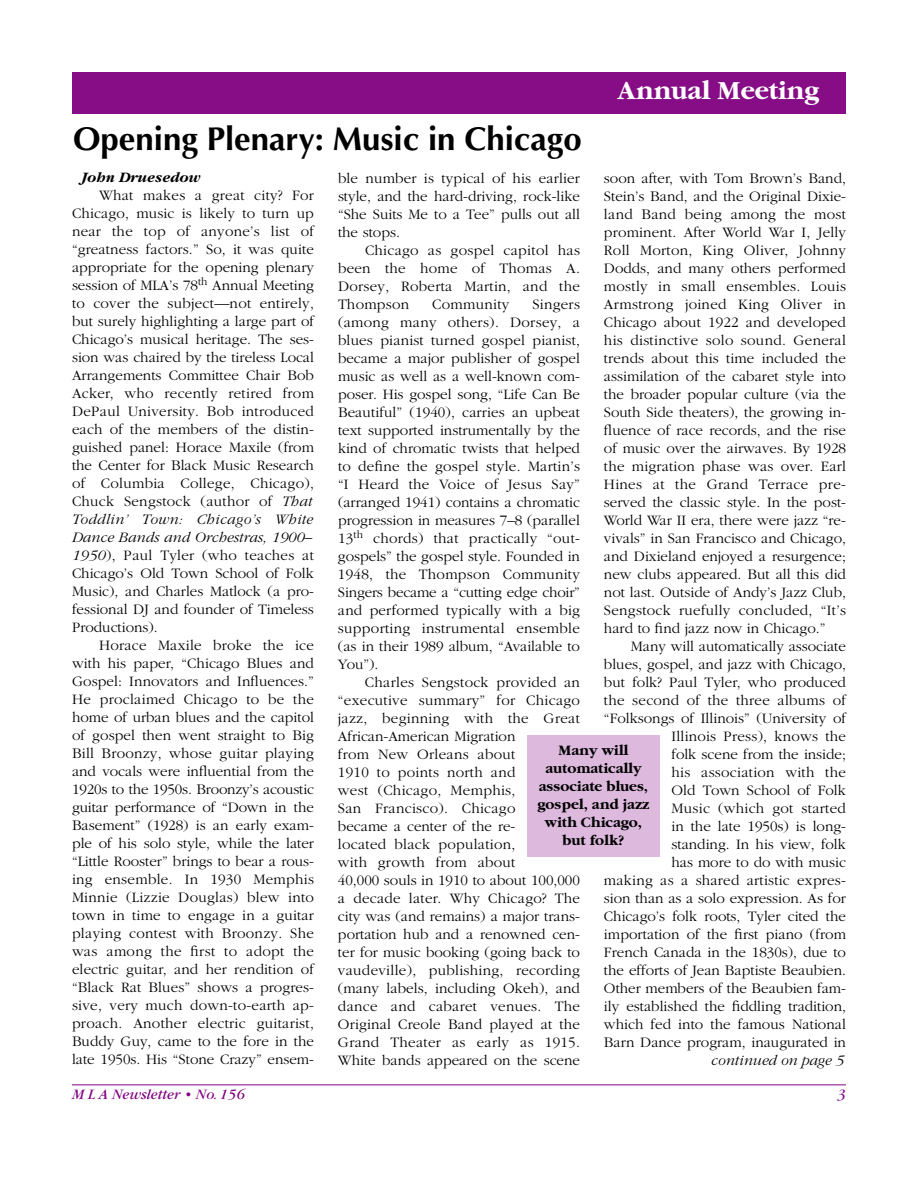
<style>
.page{position:relative;width:918px;height:1188px;background:#fff}
.page>*{position:absolute;margin:0;border:0;box-sizing:border-box;transform-origin:0 0}
.t1{font:700 33px "Optima";color:#000}
.t2{font:700 27px "Garamond";color:#fff}
.t3{font:300 15px/18px "Garamond";color:#000;text-align:justify}
.t4{font:300 15px/18px "Garamond";letter-spacing:.02em;color:#000}
.t5{font:700 15px/18px "Garamond";color:#000;text-align:center}
.t6{font:italic 15px "Garamond";color:#800080}
.t7{font:italic 300 15px "Garamond";color:#000}
.t8{font:italic 700 15px "Garamond";color:#000}
.s1{font-style:italic}
</style>
<div class="page">
<hr style="left:72px;top:1084px;width:774px;height:1px;background:#800080">
<div style="left:72px;top:72px;width:774px;height:42px;background:#860d86"></div>
<div style="left:527px;top:735px;width:133px;height:122px;background:#ddbadd"></div>
<h1 class="t1" style="left:73px;top:126px;width:510px">Opening Plenary: Music in Chicago</h1>
<h2 class="t2" style="left:618px;top:80px;width:203px">Annual Meeting</h2>
<p class="t8" style="left:81px;top:172px;width:121px">John Druesedow</p>
<p class="t3" style="left:72px;top:188px;width:244px;text-indent:27px">What makes a great city? For Chicago, music is likely to turn up near the top of anyone’s list of “greatness factors.” So, it was quite appropriate for the opening plenary session of MLA’s 78<sup>th</sup> Annual Meeting to cover the subject—not entirely, but surely highlighting a large part of Chicago’s musical heritage. The ses&shy;sion was chaired by the tireless Local Arrangements Commit tee Chair Bob Acker, who recently retired from DePaul University. Bob introduced each of the members of the distin&shy;guished panel: Horace Maxile (from the Center for Black Music Research of Columbia College, Chicago), Chuck Sengstock (author of <span class="s1">That Toddlin’ Town: Chicago’s White Dance Bands and Orchestras, 1900– 1950</span>), Paul Tyler (who teaches at Chicago’s Old Town School of Folk Music), and Charles Matlock (a pro&shy;fessional DJ and founder of Timeless Productions).</p>
<p class="t3" style="left:72px;top:638px;width:244px;text-indent:27px">Horace Maxile broke the ice with his paper, “Chicago Blues and Gospel: Innovators and Influences.” He proclaimed Chicago to be the home of urban blues and the capitol of gospel then went straight to Big Bill Broonzy, whose guitar playing and vocals were influential from the 1920s to the 1950s. Broonzy’s acoustic guitar performance of “Down in the Basement” (1928) is an early exam&shy;ple of his solo style, while the later “Little Rooster” brings to bear a rous&shy;ing ensemble. In 1930 Memphis Minnie (Lizzie Douglas) blew into town in time to engage in a guitar playing contest with Broonzy. She was among the first to adopt the electric guitar, and her rendition of “Black Rat Blues” shows a progres&shy;sive, very much down-to-earth ap&shy;proach. Another electric guitarist, Buddy Guy, came to the fore in the late 1950s. His “Stone Crazy” ensem-</p>
<p class="t3" style="left:338px;top:170px;width:244px">ble number is typical of his earlier style, and the hard-driving, rock-like “She Suits Me to a Tee” pulls out all the stops.</p>
<p class="t3" style="left:338px;top:242px;width:244px;text-indent:27px">Chicago as gospel capitol has been the home of Thomas A.<br>Dorsey, Roberta Martin, and the Thompson</p>
<p class="t3" style="left:604px;top:170px;width:244px">soon after, with Tom Brown’s Band, Stein’s Band, and the Original Dixie - land Band being among the most prominent. After World War I, Jelly Roll Morton, King Oliver, Johnny Dodds, and many others performed mostly in small ensembles. Louis Armstrong joined King Oliver in Chicago about 1922 and developed his distinctive solo sound. General trends about this time included the assimilation of the cabaret style into the broader popular culture (via the South Side theaters), the growing in&shy;fluence of race records, and the rise of music over the airwaves. By 1928 the migration phase was over. Earl Hines at the Grand Terrace pre&shy;served the classic style. In the post-World War II era, there were jazz “re&shy;vivals” in San Francisco and Chicago, and Dixieland enjoyed a resurgence; new clubs appeared. But all this did not last. Outside of Andy’s Jazz Club, Sengstock ruefully concluded, “It’s hard to find jazz now in Chicago.”</p>
<p class="t3" style="left:604px;top:638px;width:244px;text-align:right">Many will automatically associate blues, gospel, and jazz with Chicago, but folk? Paul Tyler, who produced the second of the three albums of “Folksongs of Illinois” (University of<br>Illinois Press), knows the<br>folk scene from the inside;<br>his association with the<br>Old Town School of Folk<br>Music (which got started<br>in the late 1950s) is long-<br>standing. In his view, folk<br>has more to do with music<br>making as a shared artistic expres&shy;sion than as a solo expression. As for<br>Chicago’s folk roots, Tyler cited the importation of the first piano (from<br>French Canada in the 1830s), due to the efforts of Jean Baptiste Beaubien.<br>Other members of the Beaubien fam&shy;ily established the fiddling tradition, which fed into the famous National<br>Barn Dance program, inaugurated in</p>
<p class="t7" style="left:711px;top:1054px;width:134px">continued on page 5</p>
<p class="t3" style="left:338px;top:296px;width:244px;text-indent:194px">Singers (among many others). Dorsey, a blues pianist turned gospel pianist, became a major publisher of gospel music as well as a well-known com&shy;poser. His gospel song, “Life Can Be Beautiful” (1940), carries an upbeat text supported instrumentally by the kind of chromatic twists that helped to define the gospel style. Martin’s “I Heard the Voice of Jesus Say” (arranged 1941) contains a chromatic progression in measures 7–8 (parallel 13<sup>th</sup> chords) that practically “out&shy;gospels” the gospel style. Founded in 1948, the Thompson Community Singers became a “cutting edge choir” and performed typically with a big supporting instrumental ensemble (as in their 1989 album, “Available to You”).</p>
<p class="t4" style="left:338px;top:674px;width:244px;text-indent:27px">Charles Sengstock provided an “executive summary” for Chicago jazz, beginning with the Great<br>African-American Migration<br>from New Orleans about<br>1910 to points north and<br>west (Chicago, Memphis,<br>San Francisco). Chicago<br>became a center of the re-<br>located black population,<br>with growth from about<br>40,000 souls in 1910 to about 100,000 a decade later. Why Chicago? The city was (and remains) a major trans&shy;portation hub and a renowned cen&shy;ter for music booking (going back to vaudeville), publishing, recording (many labels, including Okeh), and dance and cabaret venues. The<br>Original Creole Band played at the<br>Grand Theater as early as 1915.<br>White bands appeared on the scene</p>
<p class="t4" style="left:432px;top:296px;width:79px">Community</p>
<p class="t5" style="left:538px;top:742px;width:113px">Many will automatically associate blues, gospel, and jazz with Chicago, but folk?</p>
<p class="t6" style="left:72px;top:1089px;width:174px">M L A Newsletter • No. 156</p>
<p class="t6" style="left:838px;top:1089px;width:10px">3</p>
</div>
